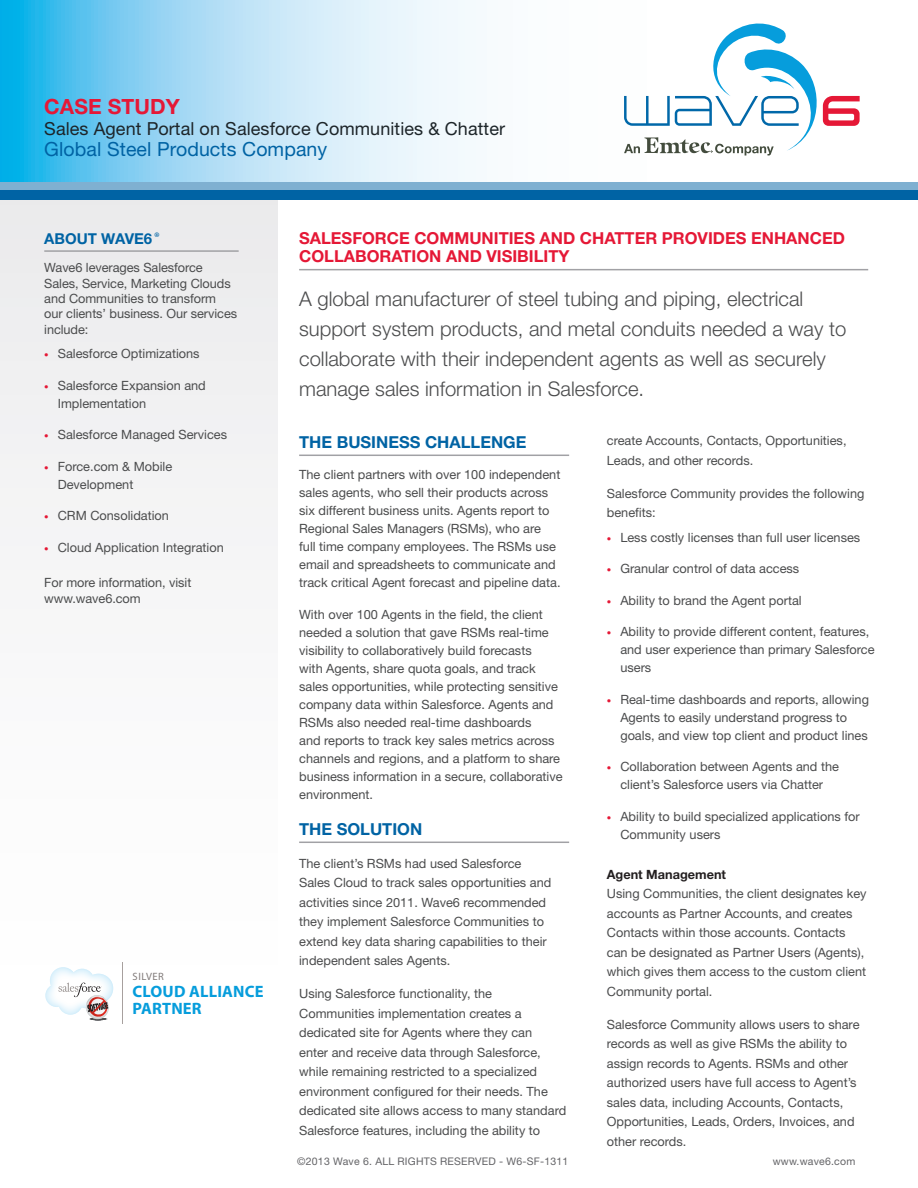
<style>
.page{position:relative;width:918px;height:1188px;background:#fff}
.page>*{position:absolute;margin:0;border:0;box-sizing:border-box;transform-origin:0 0}
.Title_front{font:700 21px "Helvetica Neue LT Pro";letter-spacing:.005em;color:#e51836}
.Firm_Profile_Text{font:300 20.25px/30px "Helvetica Neue LT Pro";color:#4b4c4d}
.Subhead_front_-_Focu{font:19.5px "Helvetica Neue LT Pro";letter-spacing:.005em;color:#0063a4}
.Subhead_front_-_Solu{font:18px "Helvetica Neue LT Pro";letter-spacing:.005em;color:#1d2529}
.Headline_Color{font:700 16.5px/18px "Helvetica Neue LT Pro";color:#e51836}
.Headline{font:700 16.5px "Helvetica Neue LT Pro";color:#0063a4}
.t1{font:700 16.5px/16.5px "Myriad";letter-spacing:.01em;color:#069ddc}
.Sidebar_Headline{font:700 15px "Helvetica Neue LT Pro";color:#0063a4}
.Text{font:12.75px/18px "Helvetica Neue LT Pro";color:#4b4c4d}
.Subhead{font:12.75px/19.5px "Helvetica Neue LT Pro";color:#4b4c4d}
.Sidebar_text{font:12.75px/15.3px "Helvetica Neue LT Pro";letter-spacing:-.005em;color:#4b4c4d}
.t2{font:10.65px "Myriad Pro";letter-spacing:.045em;color:#817b7a}
.t3{font:10.5px "Helvetica Neue LT Pro";letter-spacing:.02em;color:#636366}
.s1{font-family:"Minion Pro";font-weight:400;font-size:17.55px}
.s2{font-size:9px;color:#e51836}
.s3{font-weight:700;color:#231f20}
</style>
<div class="page">
<div style="left:0;top:0;width:278px;height:1188px;background:linear-gradient(to right,#f7f7f8,#f8f8f8)"></div>
<svg style="left:0;top:0;width:765px;height:182px"></svg>
<div style="left:0;top:182px;width:918px;height:18px;background:#0063a4"></div>
<div style="left:0;top:182px;width:918px;height:8px;background:#7fb0d1"></div>
<hr style="left:44px;top:250px;width:195px;height:2px;background:#a1a1a5">
<hr style="left:299px;top:269px;width:569px;height:1px;background:#a1a1a5">
<hr style="left:299px;top:455px;width:270px;height:1px;background:#a1a1a5">
<hr style="left:299px;top:842px;width:270px;height:1px;background:#a1a1a5">
<svg style="left:624px;top:24px;width:236px;height:132px"></svg>
<svg style="left:45px;top:967px;width:68px;height:53px"></svg>
<hr style="left:122px;top:963px;width:1px;height:61px;background:#a7a09e">
<p class="Title_front" style="left:44px;top:93px;width:137px">CASE STUDY</p>
<p class="Subhead_front_-_Solu" style="left:44px;top:117px;width:462px">Sales Agent Portal on Salesforce Communities &amp; Chatter</p>
<p class="Subhead_front_-_Focu" style="left:44px;top:137px;width:285px">Global Steel Products Company</p>
<p class="Sidebar_Headline" style="left:44px;top:229px;width:117px">ABOUT WAVE6 <span class="s1">®</span></p>
<p class="Sidebar_text" style="left:44px;top:260px;width:194px">Wave6 leverages Salesforce<br>Sales, Service, Marketing Clouds and Communities to transform our clients’ business. Our services include:</p>
<p class="Text" style="left:44px;top:344px;width:157px"><span class="s2">•</span> Salesforce Optimizations</p>
<p class="Text" style="left:58px;top:376px;width:150px;text-indent:-14px"><span class="s2">•</span> Salesforce Expansion and<br>Implementation</p>
<p class="Text" style="left:44px;top:425px;width:184px"><span class="s2">•</span> Salesforce Managed Services</p>
<p class="Text" style="left:58px;top:457px;width:116px;text-indent:-14px"><span class="s2">•</span> Force.com &amp; Mobile<br>Development</p>
<p class="Text" style="left:44px;top:506px;width:126px"><span class="s2">•</span> CRM Consolidation</p>
<p class="Text" style="left:44px;top:538px;width:181px"><span class="s2">•</span> Cloud Application Integration</p>
<p class="Sidebar_text" style="left:44px;top:575px;width:149px">For more information, visit www.wave6.com</p>
<p class="t2" style="left:133px;top:970px;width:33px">SILVER</p>
<p class="t1" style="left:133px;top:984px;width:133px">CLOUD ALLIANCE<br>PARTNER</p>
<p class="Headline_Color" style="left:299px;top:229px;width:547px">SALESFORCE COMMUNITIES AND CHATTER PROVIDES ENHANCED<br>COLLABORATION AND VISIBILITY</p>
<p class="Firm_Profile_Text" style="left:299px;top:283px;width:549px">A global manufacturer of steel tubing and piping, electrical support system products, and metal conduits needed a way to collaborate with their independent agents as well as securely manage sales information in Salesforce.</p>
<p class="Headline" style="left:299px;top:431px;width:229px">THE BUSINESS CHALLENGE</p>
<p class="Text" style="left:299px;top:465px;width:263px">The client partners with over 100 independent sales agents, who sell their products across six different business units. Agents report to Regional Sales Managers (RSMs), who are full time company employees. The RSMs use email and spreadsheets to communicate and track critical Agent forecast and pipeline data.</p>
<p class="Text" style="left:299px;top:605px;width:265px">With over 100 Agents in the field, the client needed a solution that gave RSMs real-time visibility to collaboratively build forecasts<br>with Agents, share quota goals, and track sales opportunities, while protecting sensitive company data within Salesforce. Agents and RSMs also needed real-time dashboards<br>and reports to track key sales metrics across channels and regions, and a platform to share business information in a secure, collaborative environment.</p>
<p class="Headline" style="left:299px;top:818px;width:125px">THE SOLUTION</p>
<p class="Text" style="left:299px;top:853px;width:254px;line-height:19.5px">The client’s RSMs had used Salesforce Sales Cloud to track sales opportunities and activities since 2011. Wave6 recommended they implement Salesforce Communities to extend key data sharing capabilities to their independent sales Agents.</p>
<p class="Text" style="left:299px;top:984px;width:269px;line-height:19.5px">Using Salesforce functionality, the Communities implementation creates a dedicated site for Agents where they can<br>enter and receive data through Salesforce, while remaining restricted to a specialized environment configured for their needs. The dedicated site allows access to many standard Salesforce features, including the ability to</p>
<p class="Text" style="left:607px;top:431px;width:241px;line-height:19.5px">create Accounts, Contacts, Opportunities,<br>Leads, and other records.</p>
<p class="Text" style="left:607px;top:483px;width:259px;line-height:19.5px">Salesforce Community provides the following benefits:</p>
<p class="Text" style="left:607px;top:528px;width:255px"><span class="s2">•</span> Less costly licenses than full user licenses</p>
<p class="Text" style="left:607px;top:560px;width:194px"><span class="s2">•</span> Granular control of data access</p>
<p class="Text" style="left:607px;top:591px;width:196px"><span class="s2">•</span> Ability to brand the Agent portal</p>
<p class="Text" style="left:620px;top:623px;width:256px;text-indent:-14px"><span class="s2">•</span> Ability to provide different content, features, and user experience than primary Salesforce users</p>
<p class="Text" style="left:620px;top:690px;width:250px;text-indent:-14px"><span class="s2">•</span> Real-time dashboards and reports, allowing<br>Agents to easily understand progress to goals, and view top client and product lines</p>
<p class="Text" style="left:607px;top:758px;width:234px;text-align:center"><span class="s2">•</span> Collaboration between Agents and the client’s Salesforce users via Chatter</p>
<p class="Text" style="left:620px;top:807px;width:241px;text-indent:-14px"><span class="s2">•</span> Ability to build specialized applications for<br>Community users</p>
<p class="Subhead" style="left:607px;top:864px;width:261px"><span class="s3">Agent Management<br></span>Using Communities, the client designates key accounts as Partner Accounts, and creates Contacts within those accounts. Contacts can be designated as Partner Users (Agents), which gives them access to the custom client Community portal.</p>
<p class="Text" style="left:607px;top:1014px;width:254px;line-height:19.5px">Salesforce Community allows users to share records as well as give RSMs the ability to assign records to Agents. RSMs and other authorized users have full access to Agent’s sales data, including Accounts, Contacts, Opportunities, Leads, Orders, Invoices, and other records.</p>
<p class="t3" style="left:297px;top:1155px;width:273px">©2013 Wave 6. ALL RIGHTS RESERVED - W6-SF-1311</p>
<p class="t3" style="left:773px;top:1155px;width:84px">www.wave6.com</p>
</div>
